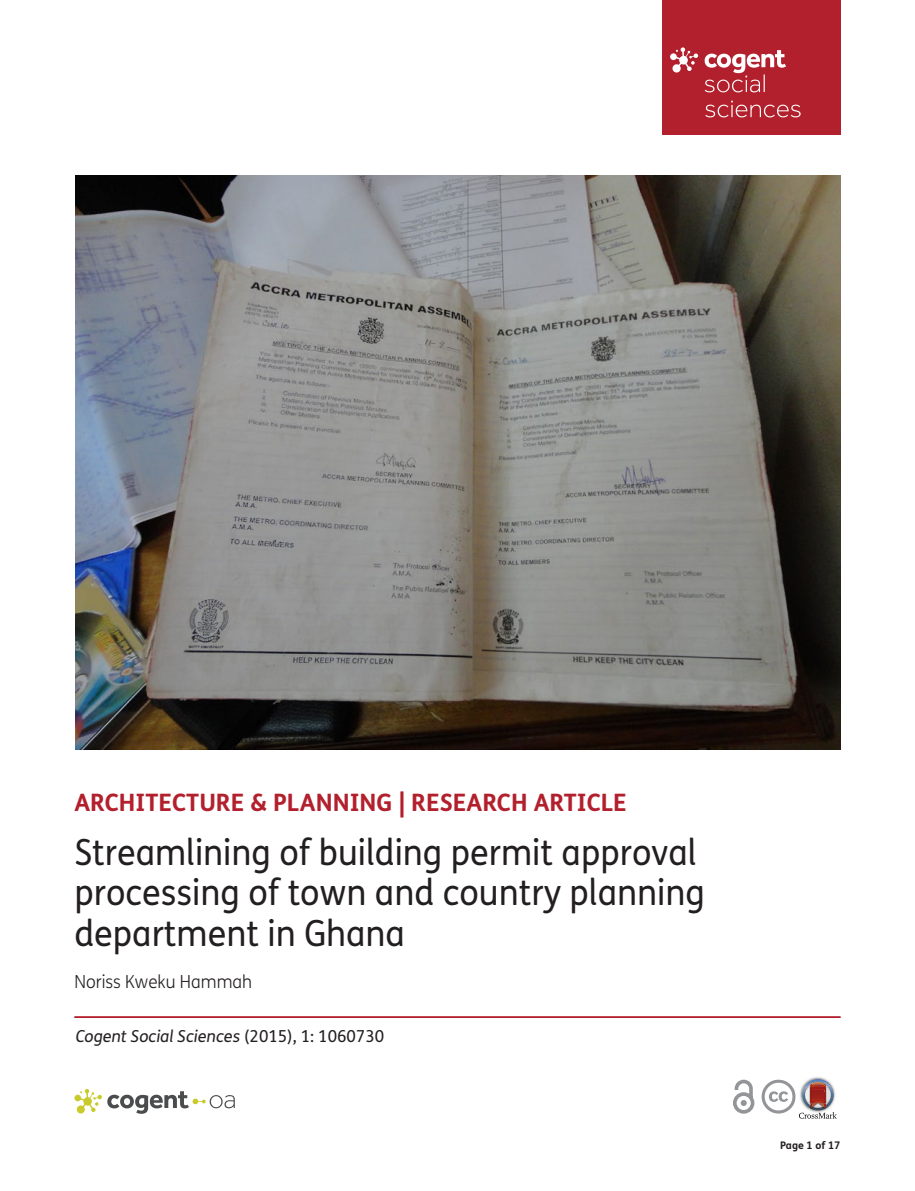
<style>
.page{position:relative;width:915px;height:1191px;background:#fff}
.page>*{position:absolute;margin:0;border:0;box-sizing:border-box;transform-origin:0 0}
.t1{font:36px/40.5px "FS Me Pro";color:#231f20;scale:.95 1}
.t2{font:700 24px "FS Me Pro";color:#b3202d}
.t3{font:300 18px "FS Me Pro";color:#231f20;scale:.95 1}
.t4{font:italic 16.5px "FS Me Pro";color:#231f20}
.t5{font:700 10.5px "FS Me Pro";color:#231f20}
.s1{font-style:normal}
</style>
<div class="page">
<div style="left:661px;top:0;width:179px;height:134px;background:#b3202d"></div>
<svg style="left:670px;top:47px;width:28px;height:26px"></svg>
<svg style="left:705px;top:101px;width:95px;height:16px"></svg>
<svg style="left:704px;top:50px;width:81px;height:42px"></svg>
<svg style="left:733px;top:1079px;width:21px;height:34px"></svg>
<hr style="left:74px;top:1016px;width:766px;height:2px;background:#b3202d">
<img style="left:810px;top:1077px;width:15px;height:2px">
<svg style="left:761px;top:1079px;width:75px;height:39px"></svg>
<img style="left:75px;top:176px;width:765px;height:573px">
<svg style="left:74px;top:1089px;width:161px;height:24px"></svg>
<p class="t2" style="left:74px;top:784px;width:553px">ARCHITECTURE &amp; PLANNING | RESEARCH ARTICLE</p>
<p class="t1" style="left:74px;top:831px;width:664px">Streamlining of building permit approval processing of town and country planning department in Ghana</p>
<p class="t3" style="left:74px;top:969px;width:188px">Noriss Kweku Hammah</p>
<p class="t4" style="left:76px;top:1024px;width:310px">Cogent Social Sciences <span class="s1">(2015), 1: 1060730</span></p>
<p class="t5" style="left:780px;top:1137px;width:62px">Page 1 of 17</p>
</div>
